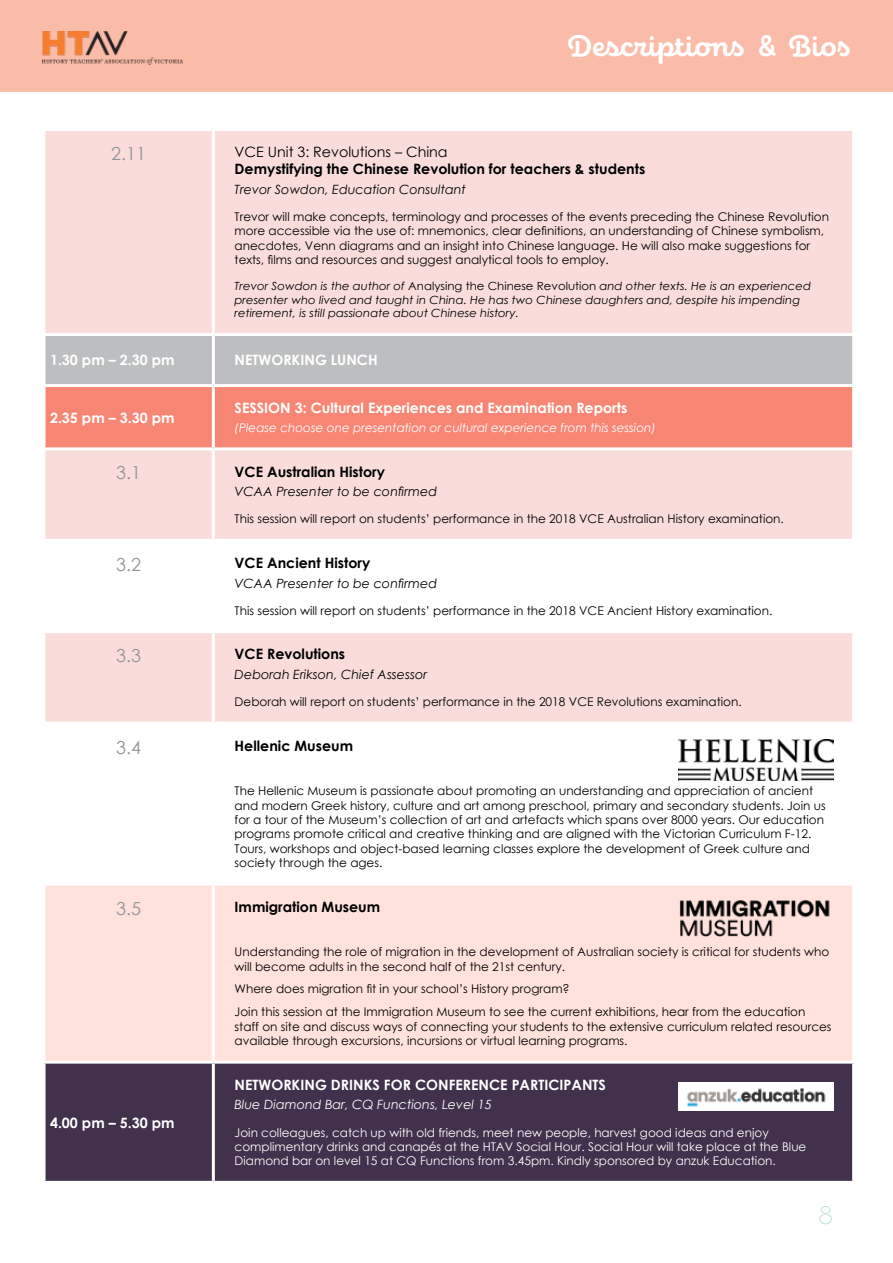
<style>
.page{position:relative;width:893px;height:1263px;background:#fff}
.page>*{position:absolute;margin:0;border:0;box-sizing:border-box;transform-origin:0 0}
.t1{font:700 30px "Eldwin Script";color:#fff}
.t2{font:25.5px "Beloved Sans";color:#b4ddc7}
.t3{font:18px "Century Gothic";color:#939598}
.t4{font:700 14.25px "Century Gothic";color:#fff}
.t5{font:700 14.25px "Century Gothic";color:#000}
.t6{font:14.25px "Century Gothic";color:#000}
.t7{font:italic 12.75px "Century Gothic";color:#000}
.t8{font:italic 12.75px "Century Gothic";color:#fff}
.t9{font:12px/14.4px "Century Gothic";color:#000}
.t10{font:12px/14.4px "Century Gothic";color:#fff}
.t11{font:italic 12px "Century Gothic";color:#fff}
.t12{font:italic 11.25px/13.5px "Century Gothic";color:#000;scale:1.04 1}
.s1{font-style:normal}
</style>
<div class="page">
<div style="left:0;top:0;width:893px;height:92px;background:#fbbba9"></div>
<img style="left:43px;top:32px;width:140px;height:33px">
<div style="left:46px;top:131px;width:806px;height:408px;background:#fadddb"></div>
<div style="left:46px;top:336px;width:806px;height:48px;background:#bcbec0"></div>
<div style="left:46px;top:387px;width:806px;height:60px;background:#f88674"></div>
<div style="left:46px;top:633px;width:806px;height:89px;background:#fadddb"></div>
<div style="left:46px;top:886px;width:806px;height:174px;background:#ffe2db"></div>
<div style="left:46px;top:1063px;width:806px;height:118px;background:#41314c"></div>
<hr style="left:212px;top:131px;width:3px;height:202px;background:#fff">
<hr style="left:43px;top:333px;width:170px;height:3px;background:#fff">
<hr style="left:213px;top:333px;width:642px;height:3px;background:#fff">
<hr style="left:212px;top:336px;width:3px;height:48px;background:#fff">
<hr style="left:43px;top:384px;width:170px;height:3px;background:#fff">
<hr style="left:213px;top:384px;width:642px;height:3px;background:#fff">
<hr style="left:212px;top:387px;width:3px;height:60px;background:#fff">
<hr style="left:43px;top:447px;width:170px;height:3px;background:#fff">
<hr style="left:213px;top:447px;width:642px;height:3px;background:#fff">
<hr style="left:212px;top:450px;width:3px;height:89px;background:#fff">
<hr style="left:212px;top:633px;width:3px;height:89px;background:#fff">
<hr style="left:212px;top:886px;width:3px;height:174px;background:#fff">
<hr style="left:212px;top:1063px;width:3px;height:118px;background:#fff">
<img style="left:679px;top:899px;width:154px;height:38px">
<img style="left:679px;top:740px;width:154px;height:41px">
<img style="left:679px;top:1082px;width:154px;height:29px">
<h1 class="t1" style="left:568px;top:29px;width:284px">Descriptions &amp; Bios</h1>
<h3 class="t3" style="left:111px;top:141px;width:36px">2.11</h3>
<p class="t6" style="left:235px;top:142px;width:215px">VCE Unit 3: Revolutions – China</p>
<p class="t5" style="left:235px;top:158px;width:412px">Demystifying the Chinese Revolution for teachers &amp; students</p>
<p class="t7" style="left:235px;top:180px;width:233px">Trevor Sowdon, Education Consultant</p>
<p class="t9" style="left:235px;top:209px;width:596px">Trevor will make concepts, terminology and processes of the events preceding the Chinese Revolution more accessible via the use of: mnemonics, clear definitions, an understanding of Chinese symbolism, anecdotes, Venn diagrams and an insight into Chinese language. He will also make suggestions for texts, films and resources and suggest analytical tools to employ.</p>
<p class="t12" style="left:235px;top:279px;width:556px">Trevor Sowdon is the author of <span class="s1">Analysing the Chinese Revolution</span> and other texts. He is an experienced presenter who lived and taught in China. He has two Chinese daughters and, despite his impending retirement, is still passionate about Chinese history.</p>
<p class="t4" style="left:50px;top:349px;width:126px">1.30 pm – 2.30 pm</p>
<p class="t4" style="left:235px;top:349px;width:145px">NETWORKING LUNCH</p>
<p class="t4" style="left:50px;top:407px;width:126px">2.35 pm – 3.30 pm</p>
<p class="t4" style="left:235px;top:397px;width:394px">SESSION 3: Cultural Experiences and Examination Reports</p>
<p class="t11" style="left:235px;top:419px;width:423px">(Please choose one presentation or cultural experience from this session)</p>
<h3 class="t3" style="left:116px;top:460px;width:26px">3.1</h3>
<p class="t5" style="left:235px;top:461px;width:152px">VCE Australian History</p>
<p class="t7" style="left:235px;top:483px;width:204px">VCAA Presenter to be confirmed</p>
<p class="t9" style="left:235px;top:512px;width:551px">This session will report on students’ performance in the 2018 VCE Australian History examination.</p>
<h3 class="t3" style="left:116px;top:552px;width:26px">3.2</h3>
<p class="t5" style="left:235px;top:552px;width:137px">VCE Ancient History</p>
<p class="t7" style="left:235px;top:574px;width:204px">VCAA Presenter to be confirmed</p>
<p class="t9" style="left:235px;top:603px;width:539px">This session will report on students’ performance in the 2018 VCE Ancient History examination.</p>
<h3 class="t3" style="left:116px;top:643px;width:26px">3.3</h3>
<p class="t5" style="left:235px;top:643px;width:112px">VCE Revolutions</p>
<p class="t7" style="left:235px;top:665px;width:194px">Deborah Erikson, Chief Assessor</p>
<p class="t9" style="left:235px;top:694px;width:509px">Deborah will report on students’ performance in the 2018 VCE Revolutions examination.</p>
<h3 class="t3" style="left:116px;top:734px;width:26px">3.4</h3>
<p class="t5" style="left:235px;top:735px;width:120px">Hellenic Museum</p>
<p class="t9" style="left:235px;top:783px;width:593px">The Hellenic Museum is passionate about promoting an understanding and appreciation of ancient and modern Greek history, culture and art among preschool, primary and secondary students. Join us for a tour of the Museum’s collection of art and artefacts which spans over 8000 years. Our education programs promote critical and creative thinking and are aligned with the Victorian Curriculum F-12.<br>Tours, workshops and object-based learning classes explore the development of Greek culture and society through the ages.</p>
<h3 class="t3" style="left:116px;top:895px;width:26px">3.5</h3>
<p class="t5" style="left:235px;top:896px;width:147px">Immigration Museum</p>
<p class="t9" style="left:235px;top:944px;width:596px">Understanding the role of migration in the development of Australian society is critical for students who will become adults in the second half of the 21st century.</p>
<p class="t9" style="left:235px;top:977px;width:572px;line-height:23px">Where does migration fit in your school’s History program?<br>Join this session at the Immigration Museum to see the current exhibitions, hear from the education</p>
<p class="t9" style="left:235px;top:1019px;width:598px">staff on site and discuss ways of connecting your students to the extensive curriculum related resources available through excursions, incursions or virtual learning programs.</p>
<p class="t4" style="left:50px;top:1111px;width:126px">4.00 pm – 5.30 pm</p>
<p class="t4" style="left:235px;top:1074px;width:373px">NETWORKING DRINKS FOR CONFERENCE PARTICIPANTS</p>
<p class="t8" style="left:235px;top:1096px;width:259px">Blue Diamond Bar, CQ Functions, Level 15</p>
<p class="t10" style="left:235px;top:1125px;width:573px">Join colleagues, catch up with old friends, meet new people, harvest good ideas and enjoy complimentary drinks and canapés at the HTAV Social Hour. Social Hour will take place at the Blue<br>Diamond bar on level 15 at CQ Functions from 3.45pm. Kindly sponsored by anzuk Education.</p>
<h2 class="t2" style="left:818px;top:1200px;width:17px">8</h2>
</div>
